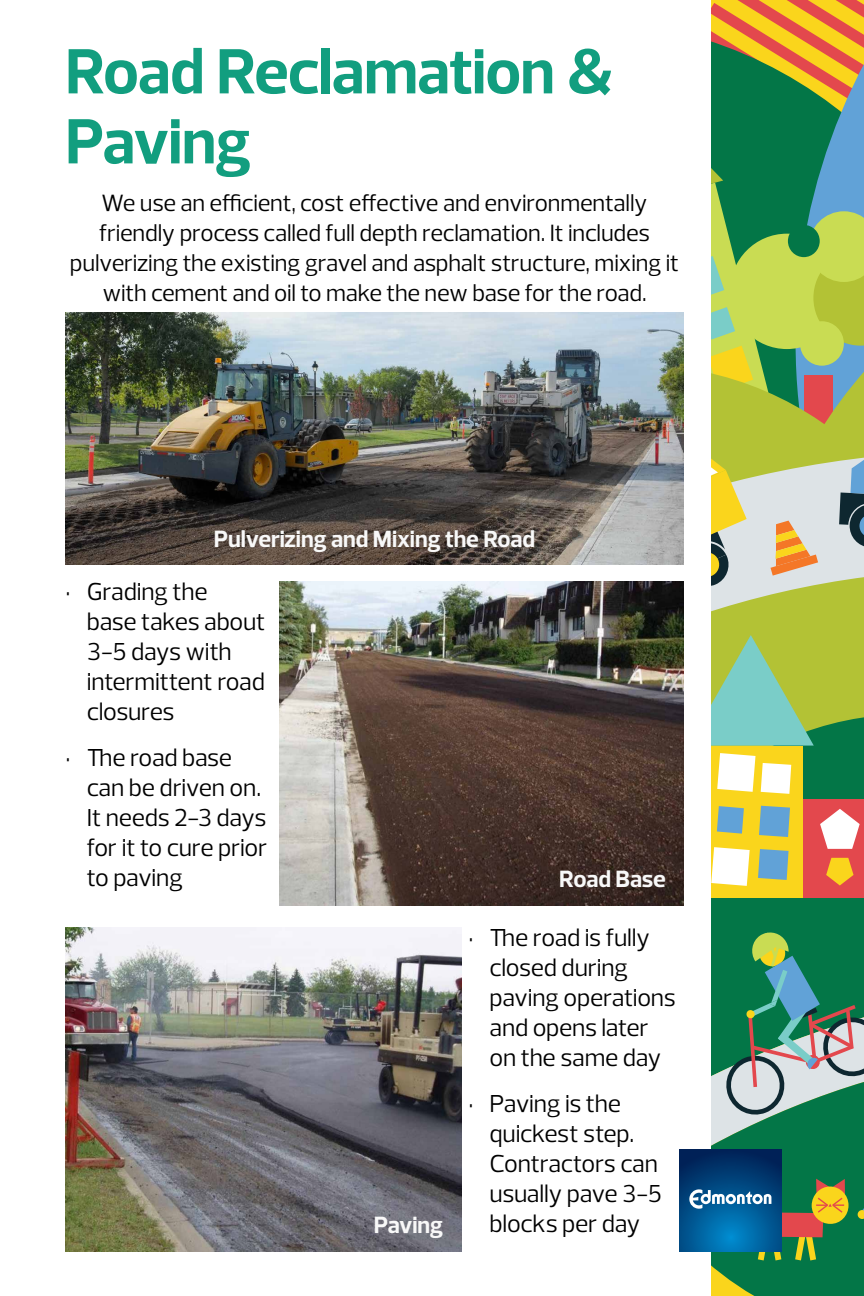
<style>
.page{position:relative;width:864px;height:1296px;background:#fff}
.page>*{position:absolute;margin:0;border:0;box-sizing:border-box;transform-origin:0 0}
.t1{font:700 65px/70px "Prelo";letter-spacing:-.015em;color:#129e7f}
.t2{font:25px/30px "Prelo";letter-spacing:-.015em;color:#000}
.t3{font:24px/30px "Prelo";letter-spacing:-.01em;color:#000;text-align:center}
.t4{font:700 24px "Prelo";letter-spacing:-.01em;color:#f8f8f8}
</style>
<div class="page">
<div style="left:711px;top:897px;width:153px;height:64px;background:#037647"></div>
<svg style="left:711px;top:1023px;width:153px;height:273px;fill:#037647"></svg>
<div style="left:798px;top:799px;width:66px;height:98px;background:#e3484d"></div>
<div style="left:695px;top:746px;width:108px;height:151px;background:#fad51c"></div>
<svg style="left:858px;top:1180px;width:6px;height:39px"></svg>
<svg style="left:723px;top:930px;width:141px;height:188px"></svg>
<svg style="left:711px;top:0;width:153px;height:886px"></svg>
<div style="left:0;top:0;width:711px;height:1296px;background:#fff"></div>
<img style="left:65px;top:313px;width:619px;height:252px">
<img style="left:279px;top:581px;width:405px;height:324px">
<img style="left:65px;top:927px;width:396px;height:324px">
<div style="left:679px;top:1149px;width:103px;height:102px;background:linear-gradient(to bottom,#00255a,#005993)"></div>
<svg style="left:689px;top:1179px;width:160px;height:81px"></svg>
<h1 class="t1" style="left:65px;top:37px;width:549px">Road Reclamation &amp;<br>Paving</h1>
<p class="t3" style="left:70px;top:188px;width:611px">We use an efficient, cost effective and environmentally friendly process called full depth reclamation. It includes pulverizing the existing gravel and asphalt structure, mixing it with cement and oil to make the new base for the road.</p>
<p class="t4" style="left:214px;top:524px;width:323px">Pulverizing and Mixing the Road</p>
<p class="t2" style="left:87px;top:577px;width:180px;text-indent:-22px">• Grading the<br>base takes about<br>3-5 days with intermittent road closures</p>
<p class="t2" style="left:87px;top:743px;width:182px;text-indent:-22px">• The road base can be driven on.<br>It needs 2-3 days for it to cure prior to paving</p>
<p class="t2" style="left:490px;top:923px;width:188px;text-indent:-22px">• The road is fully closed during paving operations and opens later on the same day</p>
<p class="t2" style="left:490px;top:1089px;width:174px;text-indent:-22px">• Paving is the quickest step.<br>Contractors can usually pave 3-5 blocks per day</p>
<p class="t4" style="left:559px;top:865px;width:108px">Road Base</p>
<p class="t4" style="left:374px;top:1211px;width:71px">Paving</p>
</div>
